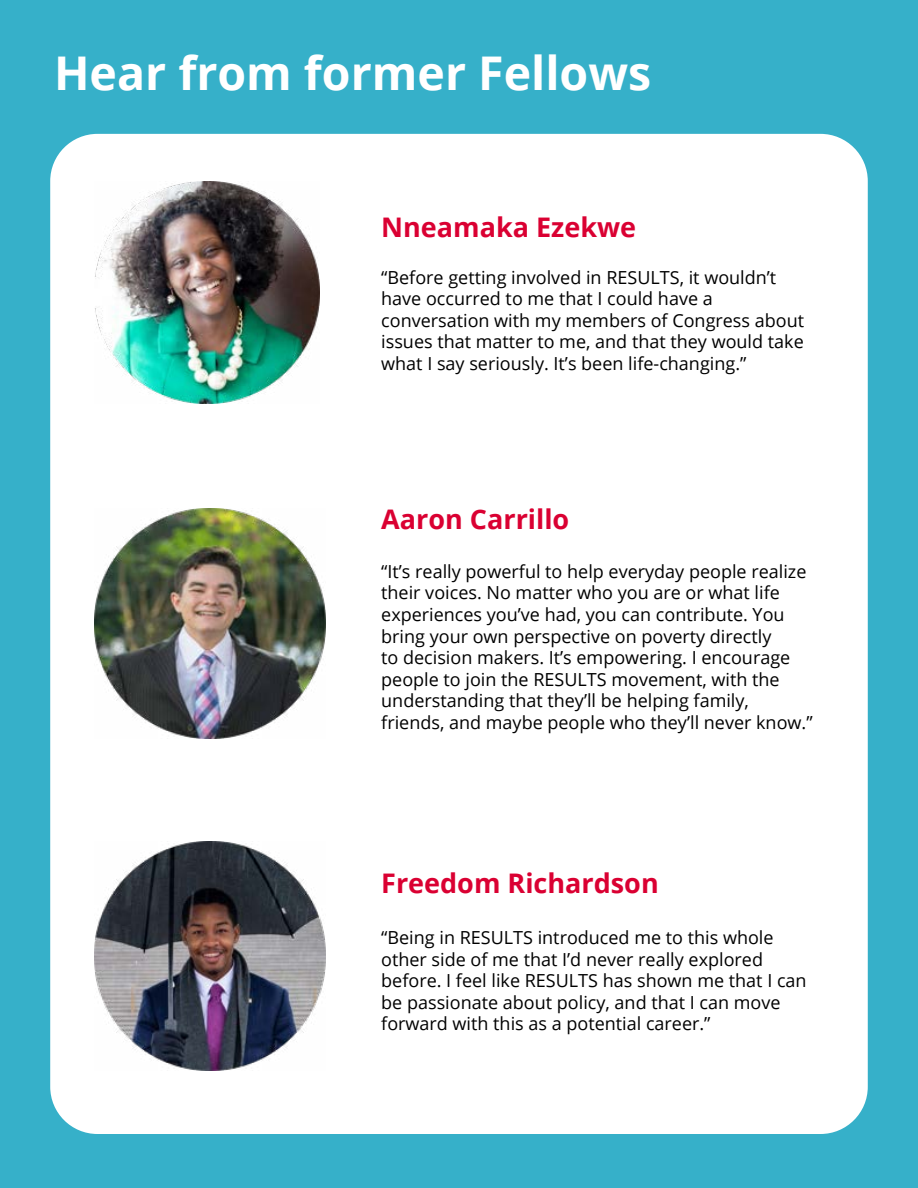
<style>
.page{position:relative;width:918px;height:1188px;background:#36b0c9}
.page>*{position:absolute;margin:0;border:0;box-sizing:border-box;transform-origin:0 0}
.t1{font:700 46.5px "Open Sans";color:#fff}
.t2{font:700 27px "Open Sans";color:#da0032}
.t3{font:18px/21.6px "Open Sans";color:#000}
</style>
<div class="page">
<div style="left:50px;top:134px;width:818px;height:1000px;background:#fff;border-radius:47px"></div>
<img style="left:95px;top:182px;width:225px;height:221px">
<img style="left:94px;top:508px;width:231px;height:231px">
<img style="left:95px;top:842px;width:230px;height:229px">
<h1 class="t1" style="left:54px;top:40px;width:599px">Hear from former Fellows</h1>
<h2 class="t2" style="left:381px;top:208px;width:256px">Nneamaka Ezekwe</h2>
<p class="t3" style="left:381px;top:266px;width:424px">“Before getting involved in RESULTS, it wouldn’t have occurred to me that I could have a conversation with my members of Congress about issues that matter to me, and that they would take what I say seriously. It’s been life-changing.”</p>
<h2 class="t2" style="left:381px;top:500px;width:190px">Aaron Carrillo</h2>
<p class="t3" style="left:381px;top:560px;width:433px">“It’s really powerful to help everyday people realize their voices. No matter who you are or what life experiences you’ve had, you can contribute. You bring your own perspective on poverty directly<br>to decision makers. It’s empowering. I encourage people to join the RESULTS movement, with the understanding that they’ll be helping family, friends, and maybe people who they’ll never know.”</p>
<h2 class="t2" style="left:381px;top:865px;width:279px">Freedom Richardson</h2>
<p class="t3" style="left:381px;top:926px;width:427px">“Being in RESULTS introduced me to this whole other side of me that I’d never really explored before. I feel like RESULTS has shown me that I can be passionate about policy, and that I can move forward with this as a potential career.”</p>
</div>
